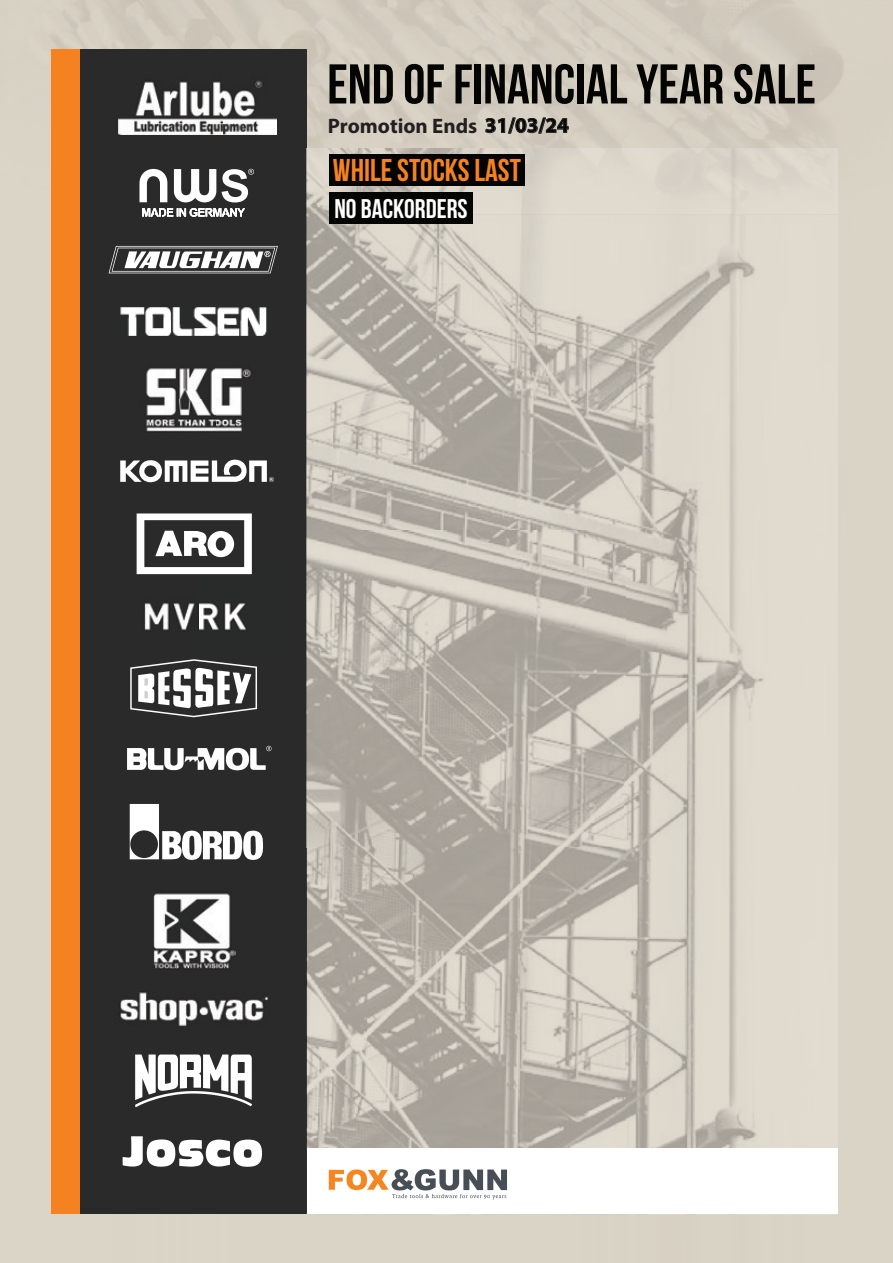
<style>
.page{position:relative;width:893px;height:1263px;background:#fff}
.page>*{position:absolute;margin:0;border:0;box-sizing:border-box;transform-origin:0 0}
.t1{font:700 55.95px "Bebas Neue";color:#040503}
.t2{font:700 31.5px "Bebas Neue";color:#f58220}
.t3{font:700 27px "Bebas Neue";color:#fff}
.t4{font:700 21px "Myriad Pro";color:#231f20}
.t5{font:700 3.9px "Arial";color:#fff}
.s1{color:#040503}
</style>
<div class="page">
<img style="left:0;top:0;width:893px;height:86px">
<div style="left:837px;top:172px;width:56px;height:43px;background:#dad4c6"></div>
<div style="left:0;top:215px;width:95px;height:1048px;background:#dbd5c7"></div>
<img style="left:830px;top:215px;width:63px;height:1048px">
<div style="left:95px;top:1213px;width:735px;height:50px;background:#dad4c6"></div>
<div style="left:80px;top:50px;width:227px;height:1163px;background:#292a29"></div>
<svg style="left:135px;top:1054px;width:117px;height:53px"></svg>
<img style="left:153px;top:893px;width:82px;height:76px">
<svg style="left:109px;top:246px;width:169px;height:27px"></svg>
<img style="left:20px;top:975px;width:248px;height:67px">
<svg style="left:127px;top:746px;width:145px;height:24px"></svg>
<svg style="left:120px;top:460px;width:154px;height:22px"></svg>
<img style="left:136px;top:571px;width:116px;height:59px">
<img style="left:146px;top:368px;width:105px;height:64px">
<svg style="left:130px;top:804px;width:133px;height:56px"></svg>
<svg style="left:123px;top:1136px;width:139px;height:31px"></svg>
<img style="left:120px;top:307px;width:147px;height:29px">
<svg style="left:137px;top:513px;width:115px;height:61px"></svg>
<svg style="left:130px;top:659px;width:127px;height:58px"></svg>
<svg style="left:174px;top:169px;width:42px;height:33px"></svg>
<svg style="left:139px;top:169px;width:28px;height:33px"></svg>
<svg style="left:142px;top:208px;width:103px;height:9px"></svg>
<svg style="left:222px;top:169px;width:32px;height:33px"></svg>
<img style="left:306px;top:148px;width:531px;height:1067px">
<img style="left:306px;top:148px;width:1px;height:1065px">
<img style="left:306px;top:975px;width:1px;height:67px">
<div style="left:51px;top:50px;width:29px;height:1163px;background:#f58220"></div>
<div style="left:307px;top:1149px;width:530px;height:65px;background:#fff"></div>
<svg style="left:329px;top:1169px;width:178px;height:30px"></svg>
<svg style="left:485px;top:117px;width:84px;height:17px"></svg>
<div style="left:329px;top:154px;width:196px;height:31px;background:#040503"></div>
<div style="left:329px;top:192px;width:144px;height:32px;background:#040503"></div>
<img style="left:119px;top:80px;width:157px;height:55px">
<p class="t1" style="left:327px;top:53px;width:490px">END OF FINANCIAL YEAR SALE</p>
<p class="t4" style="left:328px;top:112px;width:242px">Promotion Ends <span class="s1">31/03/24</span></p>
<p class="t2" style="left:333px;top:153px;width:189px">WHILE STOCKS LAST</p>
<p class="t3" style="left:334px;top:194px;width:135px">NO BACKORDERS</p>
<p class="t5" style="left:270px;top:477px;width:4px">R</p>
</div>
